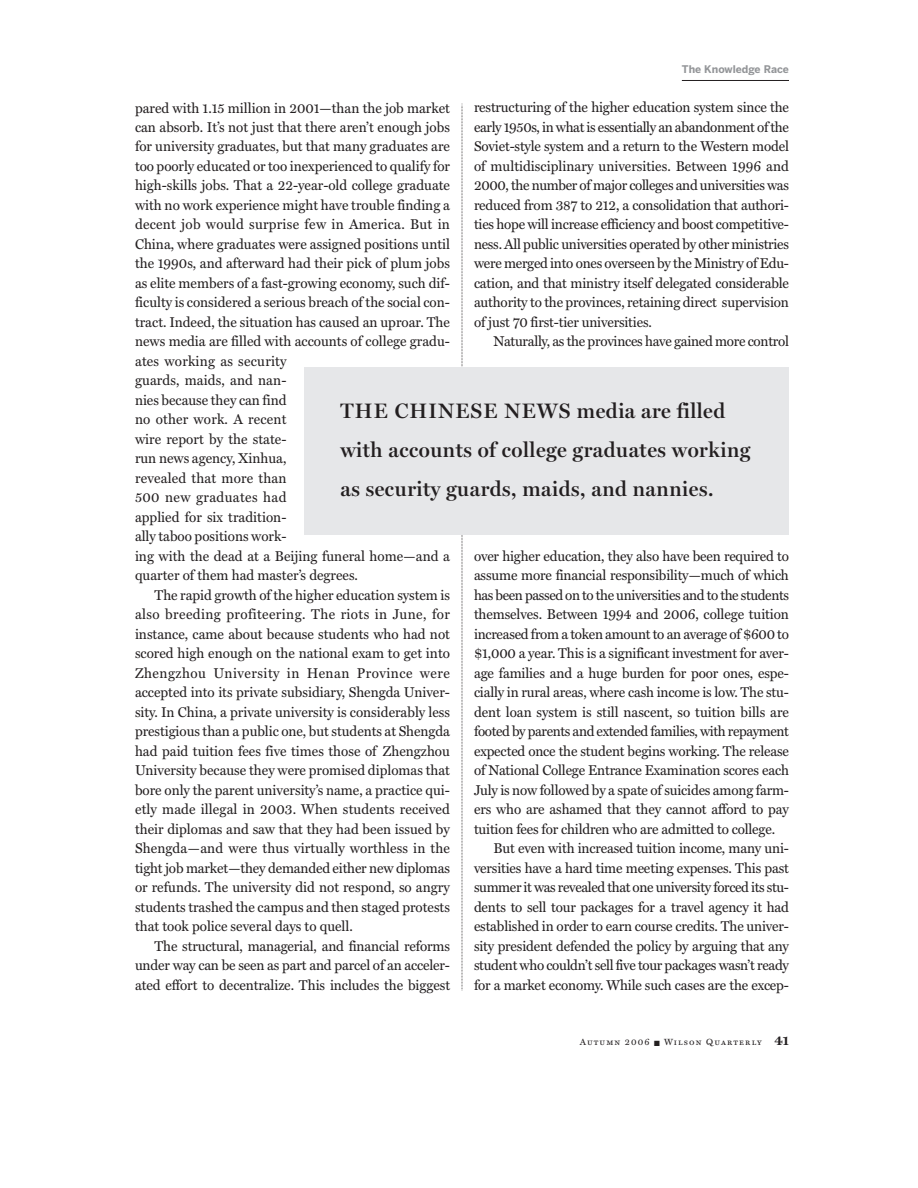
<style>
.page{position:relative;width:918px;height:1188px;background:#fff}
.page>*{position:absolute;margin:0;border:0;box-sizing:border-box;transform-origin:0 0}
.t1{font:600 21px/39px "Miller Display";letter-spacing:.025em;color:#231f20}
.t2{font:14.25px/19.5px "Miller Text";letter-spacing:-.01em;color:#231f20;text-align:justify;scale:.96 1}
.t3{font:14.25px "Miller Text";letter-spacing:-.03em;color:#231f20;scale:.96 1}
.t4{font:700 10.5px "Benton Sans";color:#939598}
.t5{font:9px "Miller Text Roman SC";letter-spacing:.125em;color:#231f20}
.s1{font-family:"Miller Text";font-weight:700;font-size:13.5px}
</style>
<div class="page">
<hr style="left:682px;top:80px;width:107px;height:1px;background:#231f20">
<svg style="left:462px;top:104px;width:1px;height:887px"></svg>
<div style="left:304px;top:368px;width:485px;height:167px;background:#e6e7e9"></div>
<p class="t4" style="left:682px;top:65px;width:109px">The Knowledge Race</p>
<p class="t2" style="left:474px;top:99px;width:330px">restructuring of the higher education system since the early 1950s, in what is essentially an abandonment of the Soviet-style system and a return to the Western model of multidisciplinary universities. Between 1996 and 2000, the number of major colleges and universities was reduced from 387 to 212, a consolidation that authori&shy;ties hope will increase efficiency and boost competitive&shy;ness. All public universities operated by other ministries were merged into ones overseen by the Ministry of Edu&shy;cation, and that ministry itself delegated considerable authority to the provinces, retaining direct supervision of just 70 first-tier universities.</p>
<p class="t2" style="left:493px;top:333px;width:309px">Naturally, as the provinces have gained more control</p>
<p class="t2" style="left:135px;top:99px;width:330px;text-align:left">pared with 1.15 million in 2001—than the job market can absorb. It’s not just that there aren’t enough jobs for university graduates, but that many graduates are too poorly educated or too inexperienced to qualify for high-skills jobs. That a 22-year-old college graduate with no work experience might have trouble finding a decent job would surprise few in America. But in China, where graduates were assigned positions until the 1990s, and afterward had their pick of plum jobs as elite members of a fast-growing economy, such dif&shy;ficulty is considered a serious breach of the social con&shy;tract. Indeed, the situation has caused an uproar. The news media are filled with accounts of college gradu&shy;ates working as security<br>guards, maids, and nan-<br>nies because they can find<br>no other work. A recent<br>wire report by the state-<br>run news agency, Xinhua,<br>revealed that more than<br>500 new graduates had<br>applied for six tradition-<br>ally taboo positions work-<br>ing with the dead at a Beijing funeral home—and a quarter of them had master’s degrees.</p>
<p class="t2" style="left:135px;top:586px;width:330px;text-indent:19px">The rapid growth of the higher education system is also breeding profiteering. The riots in June, for instance, came about because students who had not scored high enough on the national exam to get into Zhengzhou University in Henan Province were accepted into its private subsidiary, Shengda Univer&shy;sity. In China, a private university is considerably less prestigious than a public one, but students at Shengda had paid tuition fees five times those of Zhengzhou University because they were promised diplomas that bore only the parent university’s name, a practice qui&shy;etly made illegal in 2003. When students received their diplomas and saw that they had been issued by Shengda—and were thus virtually worthless in the tight job market—they demanded either new diplomas or refunds. The university did not respond, so angry students trashed the campus and then staged protests that took police several days to quell.</p>
<p class="t2" style="left:135px;top:937px;width:330px;text-indent:19px">The structural, managerial, and financial reforms under way can be seen as part and parcel of an acceler&shy;ated effort to decentralize. This includes the biggest</p>
<h1 class="t1" style="left:340px;top:393px;width:412px">THE CHINESE NEWS media are filled with accounts of college graduates working as security guards, maids, and nannies.</h1>
<p class="t2" style="left:474px;top:547px;width:330px">over higher education, they also have been required to</p>
<p class="t2" style="left:474px;top:567px;width:330px">assume more financial responsibility—much of which</p>
<p class="t3" style="left:474px;top:589px;width:330px">has been passed on to the universities and to the students</p>
<p class="t2" style="left:474px;top:606px;width:330px">themselves. Between 1994 and 2006, college tuition</p>
<p class="t2" style="left:474px;top:625px;width:330px">increased from a token amount to an average of $600 to</p>
<p class="t2" style="left:474px;top:645px;width:330px">$1,000 a year. This is a significant investment for aver-</p>
<p class="t2" style="left:474px;top:664px;width:330px">age families and a huge burden for poor ones, espe-</p>
<p class="t2" style="left:474px;top:684px;width:330px">cially in rural areas, where cash income is low. The stu-</p>
<p class="t2" style="left:474px;top:703px;width:330px">dent loan system is still nascent, so tuition bills are</p>
<p class="t3" style="left:474px;top:726px;width:330px">footed by parents and extended families, with repayment</p>
<p class="t2" style="left:474px;top:742px;width:330px">expected once the student begins working. The release</p>
<p class="t2" style="left:474px;top:762px;width:330px">of National College Entrance Examination scores each</p>
<p class="t2" style="left:474px;top:781px;width:330px">July is now followed by a spate of suicides among farm-</p>
<p class="t2" style="left:474px;top:801px;width:330px">ers who are ashamed that they cannot afford to pay</p>
<p class="t2" style="left:474px;top:820px;width:315px">tuition fees for children who are admitted to college.</p>
<p class="t2" style="left:493px;top:840px;width:309px">But even with increased tuition income, many uni-</p>
<p class="t2" style="left:474px;top:859px;width:330px">versities have a hard time meeting expenses. This past</p>
<p class="t3" style="left:474px;top:882px;width:330px">summer it was revealed that one university forced its stu-</p>
<p class="t2" style="left:474px;top:898px;width:330px">dents to sell tour packages for a travel agency it had</p>
<p class="t2" style="left:474px;top:918px;width:330px">established in order to earn course credits. The univer-</p>
<p class="t2" style="left:474px;top:937px;width:330px">sity president defended the policy by arguing that any</p>
<p class="t2" style="left:474px;top:957px;width:330px">student who couldn’t sell five tour packages wasn’t ready</p>
<p class="t2" style="left:474px;top:976px;width:330px">for a market economy. While such cases are the excep-</p>
<p class="t5" style="left:580px;top:1037px;width:211px">Autumn 2006 ■ Wilson Quarterly <span class="s1">41</span></p>
</div>
